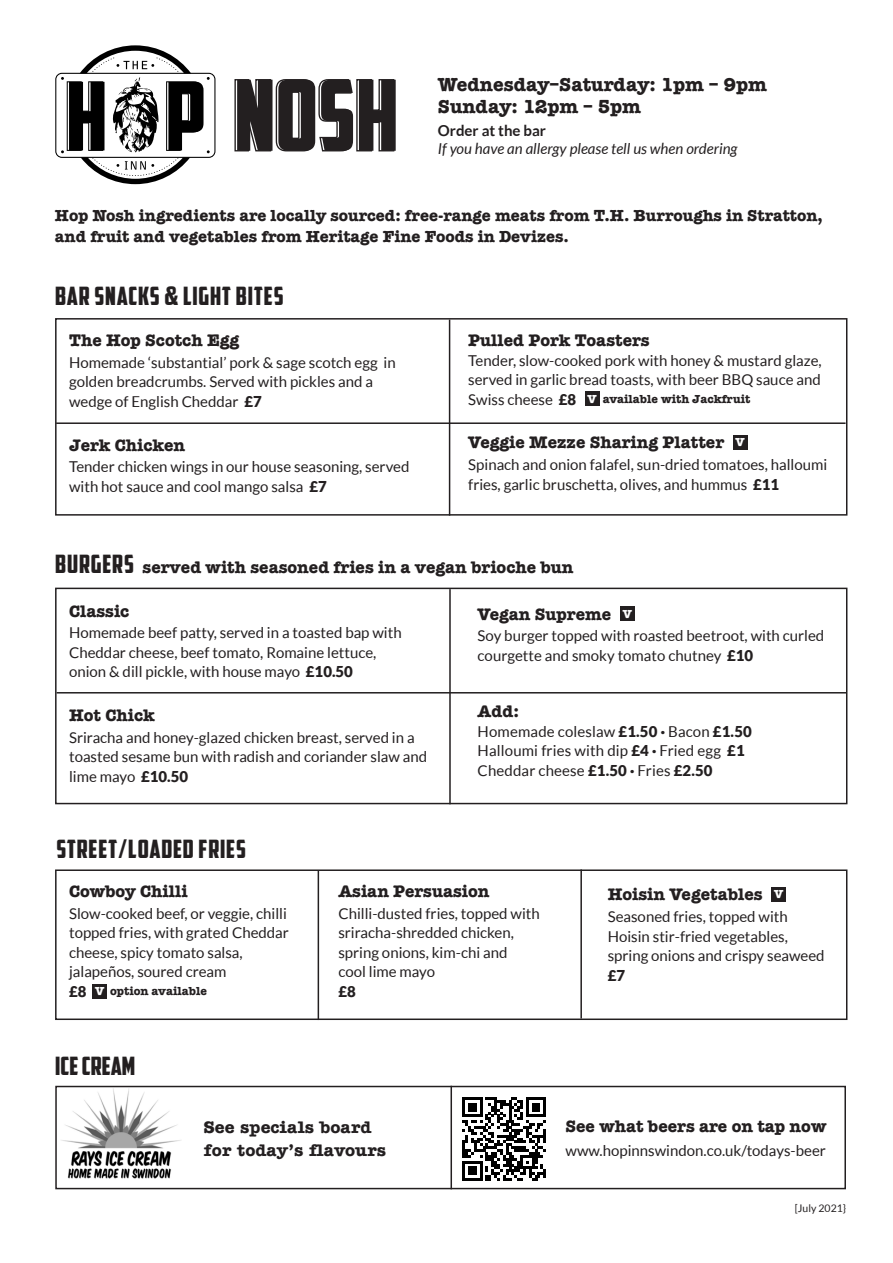
<style>
.page{position:relative;width:893px;height:1263px;background:#fff}
.page>*{position:absolute;margin:0;border:0;box-sizing:border-box;transform-origin:0 0}
.t1{font:97.95px "American Captain";color:#231f20}
.t2{font:25.5px "American Captain";letter-spacing:.03em;color:#231f20}
.t3{font:25.5px "American Captain";color:#231f20}
.t4{font:700 19.5px/21.8px "American Typewriter";color:#231f20}
.t5{font:700 17.25px "American Typewriter";color:#231f20}
.t6{font:700 17.25px/22.5px "Amer Typewriter IT Cby BT";color:#231f20}
.t7{font:700 16.5px/21px "American Typewriter";color:#231f20}
.t8{font:15px/19.5px "Lato";color:#231f20}
.t9{font:italic 15px "Lato";color:#231f20}
.t10{font:700 15px "Lato";color:#231f20}
.t11{font:900 15px "Lato";color:#231f20}
.t12{font:700 12px "American Typewriter";color:#231f20}
.t13{font:10.5px "Lato";color:#231f20}
.s1{font-weight:900}
.s2{font-family:"Lato";font-weight:400;font-size:15px}
.s3{font-family:"Lato";font-weight:900;font-size:15px}
.s4{color:#fff}
.s5{font-size:12px;color:#fff}
.s6{font-family:"American Captain";font-weight:400;font-size:25.5px}
</style>
<div class="page">
<div style="left:585px;top:391px;width:15px;height:15px;background:#231f20"></div>
<div style="left:733px;top:435px;width:15px;height:15px;background:#231f20"></div>
<div style="left:55px;top:1086px;width:791px;height:103px;border:2px solid #231f20"></div>
<div style="left:92px;top:983px;width:15px;height:15px;background:#231f20"></div>
<div style="left:771px;top:887px;width:15px;height:15px;background:#231f20"></div>
<svg style="left:462px;top:1097px;width:84px;height:84px"></svg>
<svg style="left:55px;top:45px;width:160px;height:139px"></svg>
<svg style="left:234px;top:79px;width:161px;height:73px"></svg>
<div style="left:620px;top:606px;width:15px;height:15px;background:#231f20"></div>
<img style="left:61px;top:1088px;width:120px;height:91px">
<div style="left:55px;top:318px;width:792px;height:198px;border:2px solid #231f20"></div>
<div style="left:55px;top:588px;width:792px;height:216px;border:2px solid #231f20"></div>
<div style="left:55px;top:869px;width:792px;height:151px;border:2px solid #231f20"></div>
<hr style="left:449px;top:589px;width:2px;height:215px;background:#231f20">
<hr style="left:450px;top:1086px;width:2px;height:103px;background:#231f20">
<hr style="left:318px;top:871px;width:1px;height:149px;background:#231f20">
<hr style="left:580px;top:869px;width:2px;height:149px;background:#231f20">
<hr style="left:449px;top:320px;width:1px;height:196px;background:#231f20">
<hr style="left:57px;top:692px;width:789px;height:1px;background:#231f20">
<hr style="left:56px;top:422px;width:790px;height:2px;background:#231f20">
<h1 class="t1" style="left:234px;top:57px;width:166px">NOSH</h1>
<h3 class="t4" style="left:438px;top:74px;width:330px">Wednesday–Saturday: 1pm – 9pm<br>Sunday: 12pm – 5pm</h3>
<p class="t10" style="left:438px;top:122px;width:109px">Order at the bar</p>
<p class="t9" style="left:438px;top:141px;width:301px">If you have an allergy please tell us when ordering</p>
<p class="t7" style="left:55px;top:205px;width:770px">Hop Nosh ingredients are locally sourced: free-range meats from T.H. Burroughs in Stratton, and fruit and vegetables from Heritage Fine Foods in Devizes.</p>
<h2 class="t2" style="left:55px;top:280px;width:230px">BAR SNACKS &amp; LIGHT BITES</h2>
<p class="t5" style="left:69px;top:330px;width:172px">The Hop Scotch Egg</p>
<p class="t8" style="left:69px;top:352px;width:328px">Homemade ‘substantial’ pork &amp; sage scotch egg in golden breadcrumbs. Served with pickles and a wedge of English Cheddar <span class="s1">£7</span></p>
<p class="t5" style="left:69px;top:434px;width:118px">Jerk Chicken</p>
<p class="t8" style="left:69px;top:457px;width:342px">Tender chicken wings in our house seasoning, served with hot sauce and cool mango salsa <span class="s1">£7</span></p>
<p class="t5" style="left:468px;top:330px;width:183px">Pulled Pork Toasters</p>
<p class="t8" style="left:468px;top:350px;width:355px">Tender, slow-cooked pork with honey &amp; mustard glaze, served in garlic bread toasts, with beer BBQ sauce and</p>
<p class="t12" style="left:468px;top:392px;width:283px"><span class="s2">Swiss cheese</span> <span class="s3">£8</span> <span class="s4">V</span> available with Jackfruit</p>
<p class="t5" style="left:468px;top:432px;width:293px">Veggie Mezze Sharing Platter <span class="s5">V V</span></p>
<p class="t8" style="left:468px;top:455px;width:361px">Spinach and onion falafel, sun-dried tomatoes, halloumi fries, garlic bruschetta, olives, and hummus <span class="s1">£11</span></p>
<p class="t5" style="left:55px;top:557px;width:520px"><span class="s6">BURGERS</span> served with seasoned fries in a vegan brioche bun</p>
<p class="t5" style="left:69px;top:600px;width:62px">Classic</p>
<p class="t8" style="left:69px;top:623px;width:334px">Homemade beef patty, served in a toasted bap with<br>Cheddar cheese, beef tomato, Romaine lettuce, onion &amp; dill pickle, with house mayo <span class="s1">£10.50</span></p>
<p class="t5" style="left:69px;top:705px;width:87px">Hot Chick</p>
<p class="t8" style="left:69px;top:727px;width:359px">Sriracha and honey-glazed chicken breast, served in a toasted sesame bun with radish and coriander slaw and lime mayo <span class="s1">£10.50</span></p>
<h2 class="t2" style="left:56px;top:834px;width:191px">STREET/LOADED FRIES</h2>
<p class="t5" style="left:478px;top:603px;width:156px">Vegan Supreme <span class="s5">V</span></p>
<p class="t8" style="left:478px;top:626px;width:348px">Soy burger topped with roasted beetroot, with curled courgette and smoky tomato chutney <span class="s1">£10</span></p>
<p class="t5" style="left:478px;top:701px;width:43px">Add:</p>
<p class="t8" style="left:478px;top:722px;width:276px">Homemade coleslaw <span class="s1">£1.50 ·</span> Bacon <span class="s1">£1.50<br></span>Halloumi fries with dip <span class="s1">£4 ·</span> Fried egg <span class="s1">£1<br></span>Cheddar cheese <span class="s1">£1.50 ·</span> Fries <span class="s1">£2.50</span></p>
<p class="t5" style="left:69px;top:881px;width:120px">Cowboy Chilli</p>
<p class="t8" style="left:69px;top:904px;width:221px">Slow-cooked beef, or veggie, chilli topped fries, with grated Cheddar cheese, spicy tomato salsa, jalapeños, soured cream</p>
<p class="t12" style="left:69px;top:984px;width:139px"><span class="s3">£8</span> <span class="s4">V</span> option available</p>
<h2 class="t3" style="left:55px;top:1050px;width:81px">ICE CREAM</h2>
<p class="t5" style="left:338px;top:881px;width:153px">Asian Persuasion</p>
<p class="t8" style="left:338px;top:904px;width:203px">Chilli-dusted fries, topped with sriracha-shredded chicken, spring onions, kim-chi and<br>cool lime mayo</p>
<p class="t11" style="left:338px;top:983px;width:19px">£8</p>
<p class="t6" style="left:204px;top:1116px;width:184px">See specials board for today’s flavours</p>
<p class="t5" style="left:608px;top:884px;width:177px">Hoisin Vegetables <span class="s5">V</span></p>
<p class="t8" style="left:608px;top:907px;width:218px">Seasoned fries, topped with<br>Hoisin stir-fried vegetables, spring onions and crispy seaweed</p>
<p class="t11" style="left:608px;top:966px;width:19px">£7</p>
<p class="t5" style="left:566px;top:1116px;width:262px">See what beers are on tap now</p>
<p class="t8" style="left:566px;top:1141px;width:262px">www.hopinnswindon.co.uk/todays-beer</p>
<p class="t13" style="left:795px;top:1202px;width:53px">[July 2021}</p>
</div>
